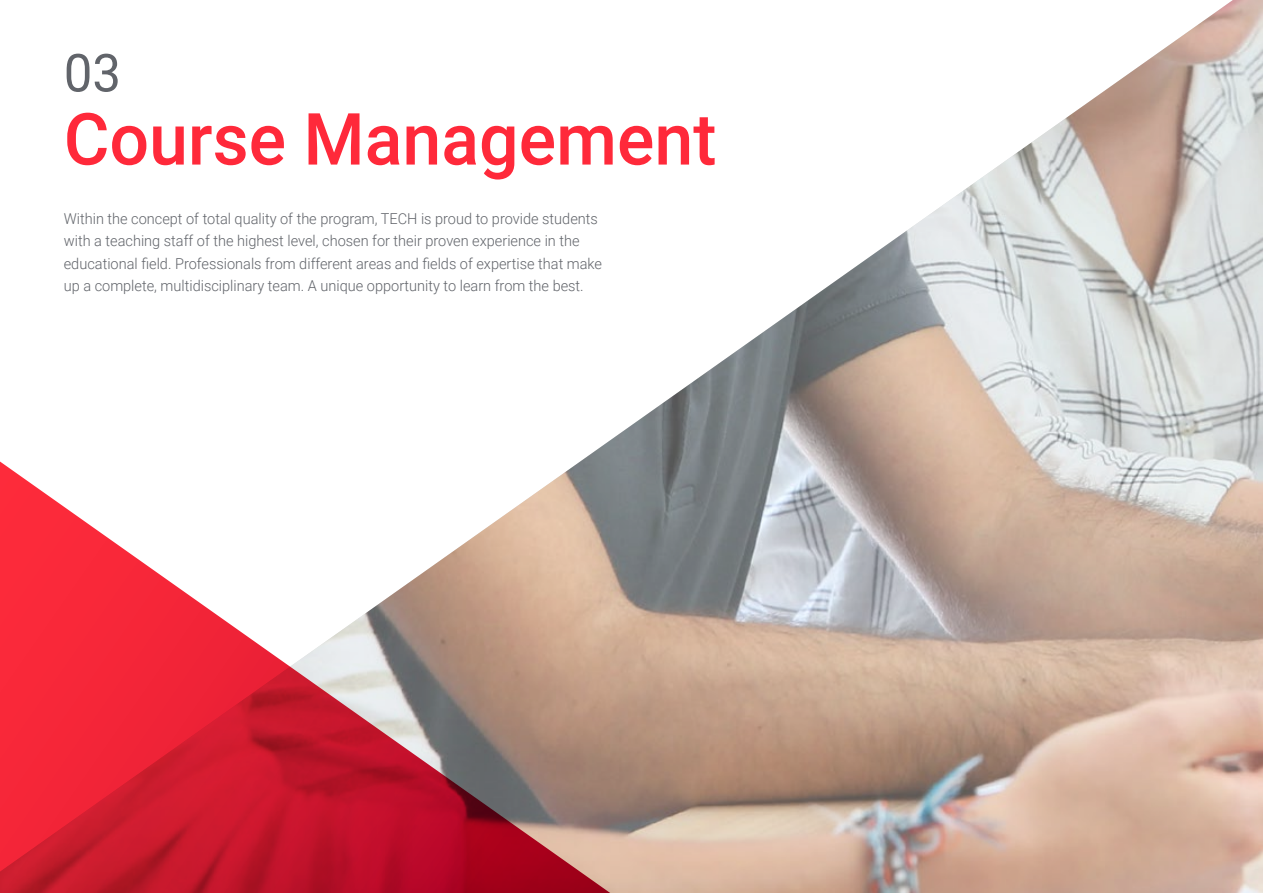
<style>
.page{position:relative;width:1263px;height:893px;background:#fff}
.page>*{position:absolute;margin:0;border:0;box-sizing:border-box;transform-origin:0 0}
.t1{font:500 72px "Roboto";color:#ff293a}
.t2{font:52.5px "Roboto";color:#61646a}
.t3{font:300 15px/22.5px "Roboto";color:#61646a}
</style>
<div class="page">
<img style="left:602px;top:0;width:661px;height:893px">
<svg style="left:0;top:446px;width:640px;height:447px"></svg>
<h2 class="t2" style="left:64px;top:36px;width:59px">03</h2>
<h1 class="t1" style="left:64px;top:89px;width:654px">Course Management</h1>
<p class="t3" style="left:64px;top:207px;width:540px">Within the concept of total quality of the program, TECH is proud to provide students with a teaching staff of the highest level, chosen for their proven experience in the educational field. Professionals from different areas and fields of expertise that make up a complete, multidisciplinary team. A unique opportunity to learn from the best.</p>
</div>
